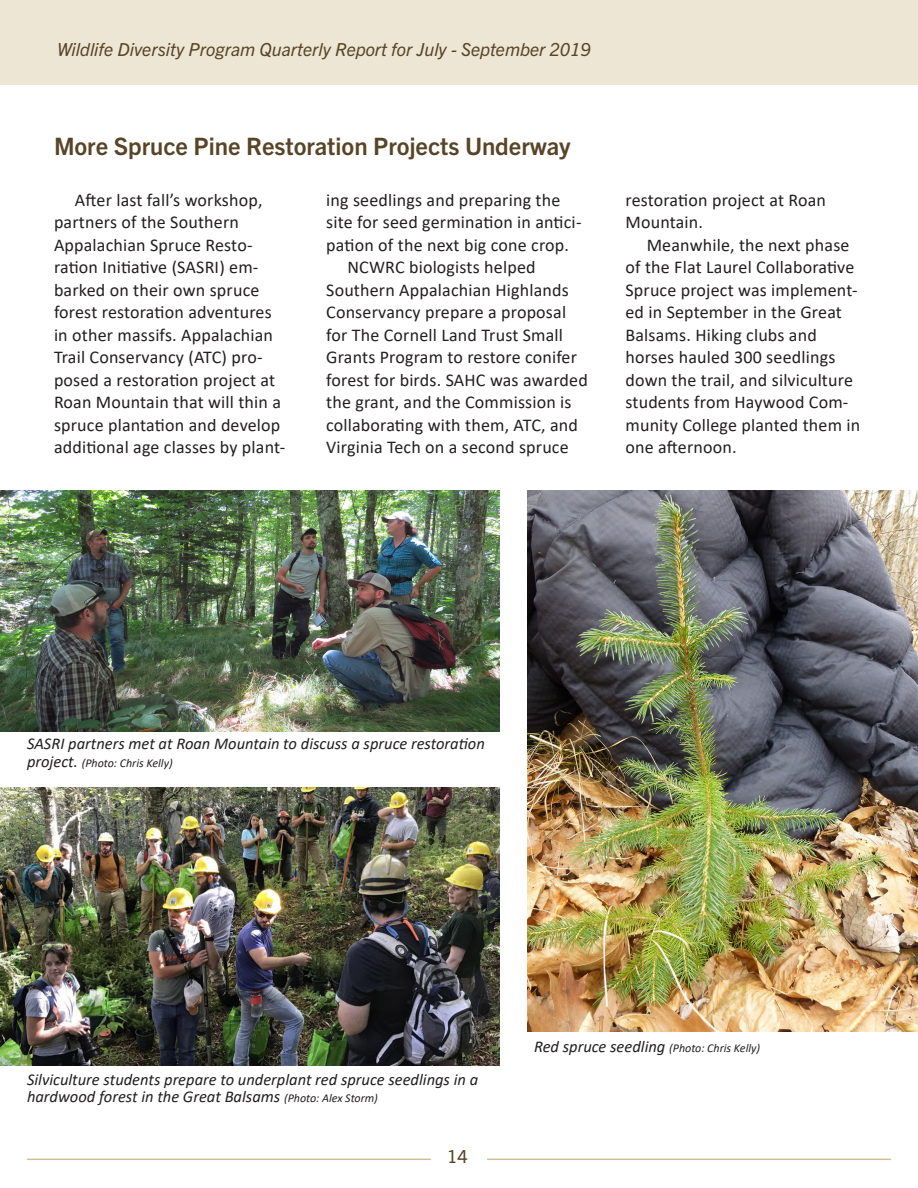
<style>
.page{position:relative;width:918px;height:1188px;background:#fff}
.page>*{position:absolute;margin:0;border:0;box-sizing:border-box;transform-origin:0 0}
.t1{font:700 24px "Trade Gothic Next LT Pro";color:#584527}
.t2{font:18px/22.5px "Calibri";letter-spacing:.01em;color:#231f20}
.t3{font:italic 18px "Trade Gothic Next LT Pro";color:#584527}
.t4{font:18px "Trade Gothic Next LT Pro";color:#584527}
.t5{font:italic 16.5px/17.2px "Calibri";color:#231f20}
.t6{font:italic 12px "Calibri";color:#231f20}
.s1{font-size:16.5px}
.s2{font-size:12px}
</style>
<div class="page">
<div style="left:0;top:0;width:918px;height:84px;background:#eee6d4"></div>
<hr style="left:27px;top:1159px;width:404px;height:1px;background:#d4bf94">
<hr style="left:487px;top:1159px;width:404px;height:1px;background:#d4bf94">
<img style="left:0;top:490px;width:499px;height:241px">
<img style="left:0;top:787px;width:500px;height:279px">
<img style="left:527px;top:490px;width:391px;height:542px">
<p class="t3" style="left:57px;top:37px;width:535px">Wildlife Diversity Program Quarterly Report for July - September 2019</p>
<p class="t1" style="left:54px;top:129px;width:518px">More Spruce Pine Restoration Projects Underway</p>
<p class="t2" style="left:54px;top:188px;width:233px;text-indent:21px">After last fall’s workshop, partners of the Southern<br>Appalachian Spruce Resto&shy;ration Initiative (SASRI) em&shy;barked on their own spruce forest restoration adventures in other massifs. Appalachian<br>Trail Conservancy (ATC) pro&shy;posed a restoration project at<br>Roan Mountain that will thin a spruce plantation and develop additional age classes by plant-</p>
<p class="t2" style="left:326px;top:188px;width:257px">ing seedlings and preparing the site for seed germination in antici&shy;pation of the next big cone crop.</p>
<p class="t2" style="left:326px;top:256px;width:263px;text-indent:21px">NCWRC biologists helped<br>Southern Appalachian Highlands<br>Conservancy prepare a proposal for The Cornell Land Trust Small<br>Grants Program to restore conifer forest for birds. SAHC was awarded the grant, and the Commission is collaborating with them, ATC, and<br>Virginia Tech on a second spruce</p>
<p class="t2" style="left:626px;top:188px;width:202px">restoration project at Roan<br>Mountain.</p>
<p class="t2" style="left:626px;top:233px;width:236px;text-indent:21px">Meanwhile, the next phase of the Flat Laurel Collaborative<br>Spruce project was implement&shy;ed in September in the Great<br>Balsams. Hiking clubs and horses hauled 300 seedlings down the trail, and silviculture students from Haywood Com&shy;munity College planted them in one afternoon.</p>
<p class="t5" style="left:27px;top:735px;width:459px">SASRI partners met at Roan Mountain to discuss a spruce restoration</p>
<p class="t6" style="left:27px;top:754px;width:147px"><span class="s1">project.</span> (Photo: Chris Kelly)</p>
<p class="t5" style="left:27px;top:1070px;width:453px">Silviculture students prepare to underplant red spruce seedlings in a hardwood forest in the Great Balsams <span class="s2">(Photo: Alex Storm)</span></p>
<p class="t4" style="left:447px;top:1144px;width:22px">14</p>
<p class="t6" style="left:534px;top:1040px;width:228px"><span class="s1">Red spruce seedling</span> (Photo: Chris Kelly)</p>
</div>
